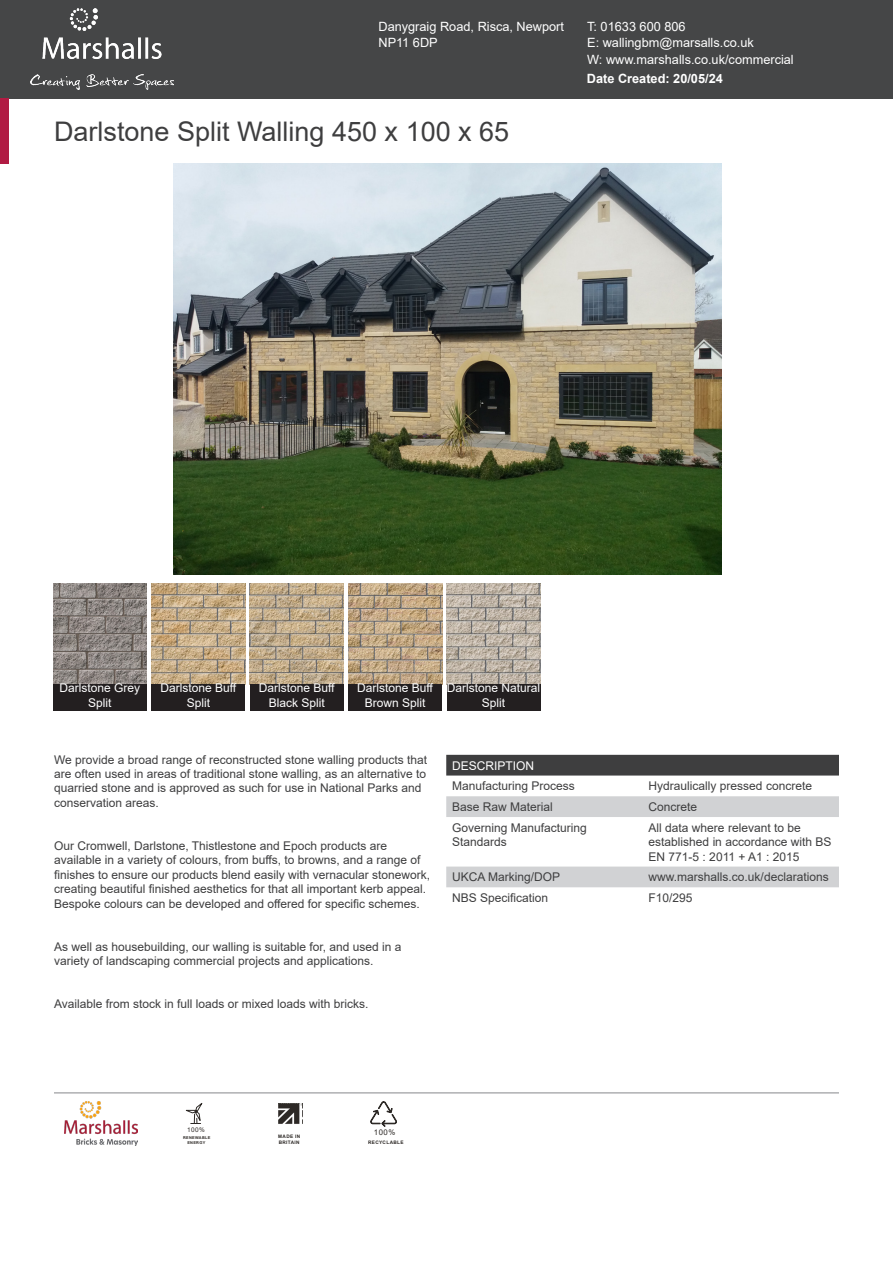
<style>
.page{position:relative;width:893px;height:1263px;background:#fff}
.page>*{position:absolute;margin:0;border:0;box-sizing:border-box;transform-origin:0 0}
.Column_1{font:27px "Arial";color:#3e3e3f}
.Address{font:12.75px/16.5px "Arial";color:#fff}
.t1{font:700 12.75px "Arial";color:#fff}
.Column_1-2{font:12px/14.4px "Arial";color:#3e3e3f}
.Table_Header{font:12px/14.4px "Arial";color:#fff;text-align:center}
.t2{font:7.8px "Arial";color:#2d2926}
.t3{font:6.45px "Arial";color:#2d2926}
.t4{font:700 4.8px/6.4px "Arial";letter-spacing:.075em;color:#2d2926}
.t5{font:700 3.9px/5.2px "Arial";letter-spacing:.075em;color:#2d2926;text-align:center}
</style>
<div class="page">
<div style="left:0;top:0;width:893px;height:98px;background:#454647"></div>
<img style="left:31px;top:9px;width:143px;height:81px">
<div style="left:446px;top:755px;width:393px;height:20px;background:#3e3e3f"></div>
<svg style="left:446px;top:796px;width:393px;height:91px"></svg>
<hr style="left:54px;top:1092px;width:785px;height:1px;background:#939598">
<img style="left:64px;top:1101px;width:74px;height:44px">
<svg style="left:185px;top:1103px;width:18px;height:21px"></svg>
<svg style="left:279px;top:1104px;width:23px;height:20px"></svg>
<svg style="left:370px;top:1101px;width:27px;height:26px"></svg>
<div style="left:0;top:98px;width:9px;height:66px;background:#b11b43"></div>
<img style="left:173px;top:164px;width:548px;height:411px">
<img style="left:53px;top:583px;width:94px;height:101px">
<img style="left:151px;top:583px;width:94px;height:101px">
<img style="left:250px;top:583px;width:94px;height:101px">
<img style="left:348px;top:583px;width:94px;height:101px">
<img style="left:447px;top:583px;width:93px;height:101px">
<div style="left:53px;top:684px;width:94px;height:27px;background:#231f20"></div>
<div style="left:151px;top:684px;width:94px;height:27px;background:#231f20"></div>
<div style="left:250px;top:684px;width:94px;height:27px;background:#231f20"></div>
<div style="left:348px;top:684px;width:94px;height:27px;background:#231f20"></div>
<div style="left:447px;top:684px;width:93px;height:27px;background:#231f20"></div>
<p class="Address" style="left:378px;top:18px;width:187px">Danygraig Road, Risca, Newport<br>NP11 6DP</p>
<p class="Address" style="left:587px;top:18px;width:100px">T: 01633 600 806</p>
<p class="Address" style="left:587px;top:34px;width:168px">E: wallingbm@marsalls.co.uk</p>
<p class="Address" style="left:587px;top:51px;width:208px">W: www.marshalls.co.uk/commercial</p>
<p class="Column_1" style="left:54px;top:113px;width:457px">Darlstone Split Walling 450 x 100 x 65</p>
<p class="t1" style="left:587px;top:69px;width:138px">Date Created: 20/05/24</p>
<p class="Table_Header" style="left:60px;top:681px;width:82px">Darlstone Grey<br>Split</p>
<p class="Table_Header" style="left:160px;top:681px;width:78px">Darlstone Buff<br>Split</p>
<p class="Table_Header" style="left:259px;top:681px;width:78px">Darlstone Buff<br>Black Split</p>
<p class="Table_Header" style="left:357px;top:681px;width:78px">Darlstone Buff<br>Brown Split</p>
<p class="Table_Header" style="left:447px;top:681px;width:95px">Darlstone Natural<br>Split</p>
<p class="Column_1-2" style="left:54px;top:752px;width:375px">We provide a broad range of reconstructed stone walling products that are often used in areas of traditional stone walling, as an alternative to quarried stone and is approved as such for use in National Parks and conservation areas.</p>
<p class="Column_1-2" style="left:54px;top:838px;width:378px">Our Cromwell, Darlstone, Thistlestone and Epoch products are available in a variety of colours, from buffs, to browns, and a range of finishes to ensure our products blend easily with vernacular stonework, creating beautiful finished aesthetics for that all important kerb appeal.<br>Bespoke colours can be developed and offered for specific schemes.</p>
<p class="Column_1-2" style="left:54px;top:939px;width:349px">As well as housebuilding, our walling is suitable for, and used in a variety of landscaping commercial projects and applications.</p>
<p class="Column_1-2" style="left:54px;top:997px;width:316px">Available from stock in full loads or mixed loads with bricks.</p>
<p class="Table_Header" style="left:452px;top:758px;width:84px">DESCRIPTION</p>
<p class="Column_1-2" style="left:452px;top:779px;width:124px">Manufacturing Process</p>
<p class="Column_1-2" style="left:649px;top:779px;width:165px">Hydraulically pressed concrete</p>
<p class="Column_1-2" style="left:452px;top:799px;width:102px">Base Raw Material</p>
<p class="Column_1-2" style="left:649px;top:799px;width:50px">Concrete</p>
<p class="Column_1-2" style="left:452px;top:820px;width:136px">Governing Manufacturing<br>Standards</p>
<p class="Column_1-2" style="left:649px;top:820px;width:184px">All data where relevant to be established in accordance with BS<br>EN 771-5 : 2011 + A1 : 2015</p>
<p class="Column_1-2" style="left:452px;top:870px;width:110px">UKCA Marking/DOP</p>
<p class="Column_1-2" style="left:649px;top:870px;width:182px">www.marshalls.co.uk/declarations</p>
<p class="Column_1-2" style="left:452px;top:890px;width:98px">NBS Specification</p>
<p class="Column_1-2" style="left:649px;top:890px;width:46px">F10/295</p>
<p class="t3" style="left:187px;top:1125px;width:19px">100%</p>
<p class="t5" style="left:183px;top:1135px;width:29px">RENEWABLE<br>ENERGY</p>
<p class="t2" style="left:374px;top:1127px;width:23px">100%</p>
<p class="t4" style="left:278px;top:1133px;width:24px">MADE IN<br>BRITAIN</p>
<p class="t4" style="left:368px;top:1139px;width:37px">RECYCLABLE</p>
</div>
